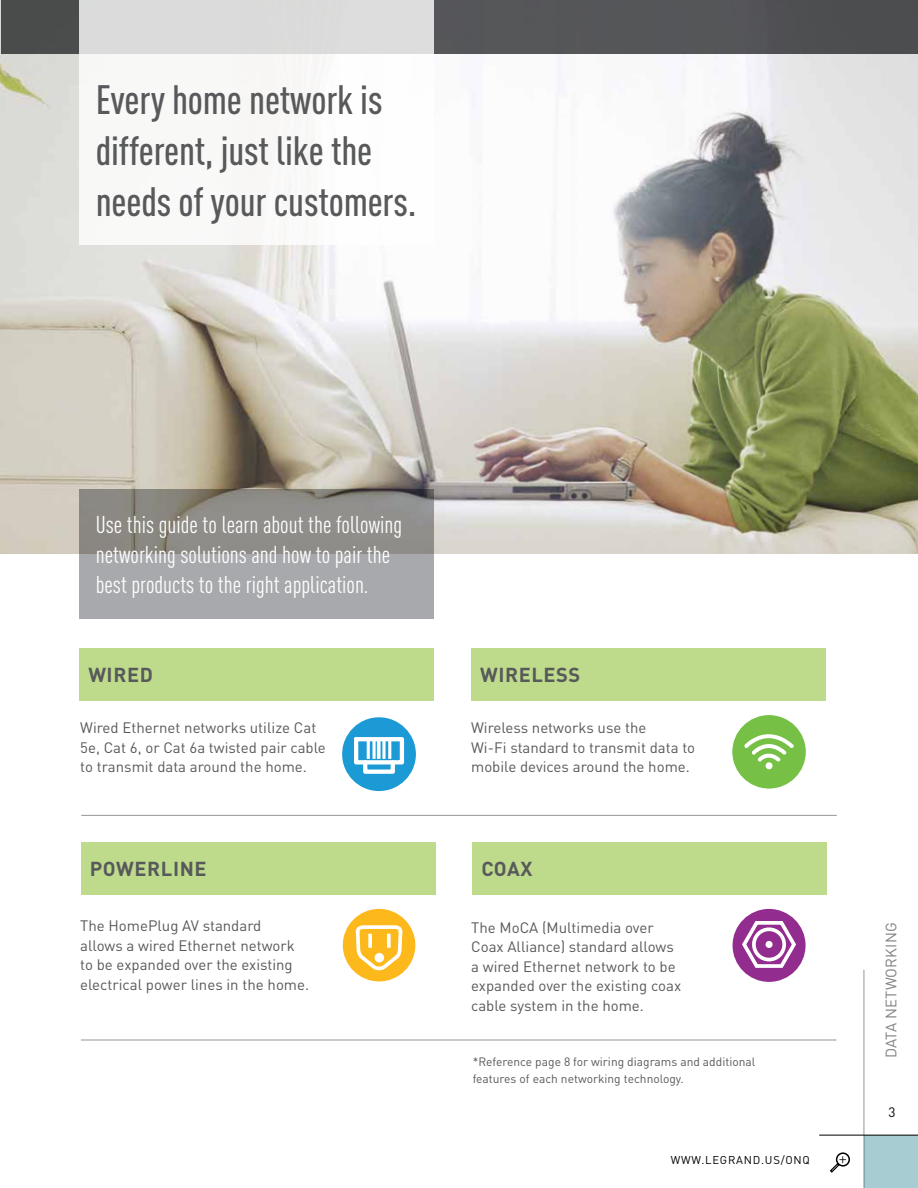
<style>
.page{position:relative;width:918px;height:1188px;background:#fff}
.page>*{position:absolute;margin:0;border:0;box-sizing:border-box;transform-origin:0 0}
.t1{font:500 condensed 40.5px/51px "DIN Pro";letter-spacing:-.005em;color:#58595b}
.t2{font:condensed 24px/30px "DIN Pro";color:#fff}
.t3{font:700 19.95px "DIN Pro";letter-spacing:.03em;color:#58595b}
.t4{font:15px/19.5px "DIN Pro";color:#58595b}
.t5{font:15px "DIN Pro";letter-spacing:.01em;color:#808285}
.t6{font:13.5px "DIN Pro";color:#000}
.t7{font:12px/16.5px "DIN Pro";color:#58595b}
.t8{font:11.25px "DIN Pro";letter-spacing:.07em;color:#000}
</style>
<div class="page">
<div style="left:864px;top:1136px;width:54px;height:52px;background:#a7cdd2"></div>
<hr style="left:819px;top:1135px;width:99px;height:1px;background:#000">
<div style="left:836px;top:1152px;width:14px;height:15px;border:2px solid #000;border-radius:50%"></div>
<svg style="left:829px;top:1156px;width:17px;height:17px"></svg>
<hr style="left:864px;top:970px;width:1px;height:218px;background:#939598">
<img style="left:1px;top:54px;width:917px;height:500px">
<div style="left:1px;top:0;width:917px;height:54px;background:#58595b"></div>
<svg style="left:80px;top:0;width:354px;height:245px"></svg>
<svg style="left:80px;top:489px;width:354px;height:129px;background:#989897"></svg>
<div style="left:341px;top:716px;width:76px;height:77px;background:#1c9ad6;border-radius:50%"></div>
<div style="left:339px;top:714px;width:80px;height:80px;border:3px solid #fff;border-radius:50%"></div>
<svg style="left:354px;top:737px;width:50px;height:37px"></svg>
<svg style="left:341px;top:907px;width:76px;height:76px;background:#fdc038"></svg>
<div style="left:339px;top:905px;width:80px;height:80px;border:4px solid #fff;border-radius:50%"></div>
<svg style="left:354px;top:923px;width:50px;height:117px"></svg>
<div style="left:375px;top:953px;width:9px;height:9px;background:#fff;border-radius:50%"></div>
<svg style="left:731px;top:907px;width:76px;height:77px"></svg>
<div style="left:729px;top:905px;width:80px;height:81px;border:4px solid #fff;border-radius:50%"></div>
<svg style="left:740px;top:919px;width:58px;height:52px"></svg>
<div style="left:766px;top:941px;width:7px;height:7px;background:#fff;border-radius:50%"></div>
<div style="left:732px;top:715px;width:74px;height:74px;background:#75c045;border-radius:50%"></div>
<div style="left:731px;top:714px;width:76px;height:76px;border:1px solid #fff;border-radius:50%"></div>
<svg style="left:744px;top:734px;width:50px;height:29px"></svg>
<div style="left:766px;top:762px;width:7px;height:7px;background:#fff;border-radius:50%"></div>
<div style="left:80px;top:648px;width:354px;height:53px;background:#bedb8b"></div>
<div style="left:81px;top:842px;width:354px;height:52px;background:#bedb8b"></div>
<div style="left:471px;top:648px;width:354px;height:53px;background:#bedb8b"></div>
<div style="left:473px;top:842px;width:354px;height:52px;background:#bedb8b"></div>
<hr style="left:81px;top:815px;width:756px;height:1px;background:#939598">
<hr style="left:81px;top:1040px;width:755px;height:1px;background:#939598">
<h1 class="t1" style="left:96px;top:73px;width:322px">Every home network is different, just like the needs of your customers.</h1>
<h2 class="t2" style="left:96px;top:509px;width:308px">Use this guide to learn about the following networking solutions and how to pair the best products to the right application.</h2>
<h3 class="t3" style="left:88px;top:661px;width:66px">WIRED</h3>
<p class="t4" style="left:80px;top:717px;width:247px">Wired Ethernet networks utilize Cat<br>5e, Cat 6, or Cat 6a twisted pair cable to transmit data around the home.</p>
<h3 class="t3" style="left:90px;top:855px;width:118px">POWERLINE</h3>
<p class="t4" style="left:80px;top:916px;width:230px">The HomePlug AV standard<br>allows a wired Ethernet network to be expanded over the existing electrical power lines in the home.</p>
<h3 class="t3" style="left:480px;top:661px;width:102px">WIRELESS</h3>
<p class="t4" style="left:471px;top:717px;width:225px">Wireless networks use the<br>Wi-Fi standard to transmit data to mobile devices around the home.</p>
<h3 class="t3" style="left:482px;top:855px;width:53px">COAX</h3>
<p class="t4" style="left:471px;top:917px;width:212px">The MoCA (Multimedia over<br>Coax Alliance) standard allows a wired Ethernet network to be expanded over the existing coax cable system in the home.</p>
<p class="t7" style="left:473px;top:1053px;width:284px">*Reference page 8 for wiring diagrams and additional features of each networking technology.</p>
<p class="t8" style="left:671px;top:1152px;width:141px">WWW.LEGRAND.US/ONQ</p>
<p class="t5" style="left:881px;top:1058px;width:137px;rotate:-90deg">DATA NETWORKING</p>
<p class="t6" style="left:888px;top:1103px;width:9px">3</p>
</div>
